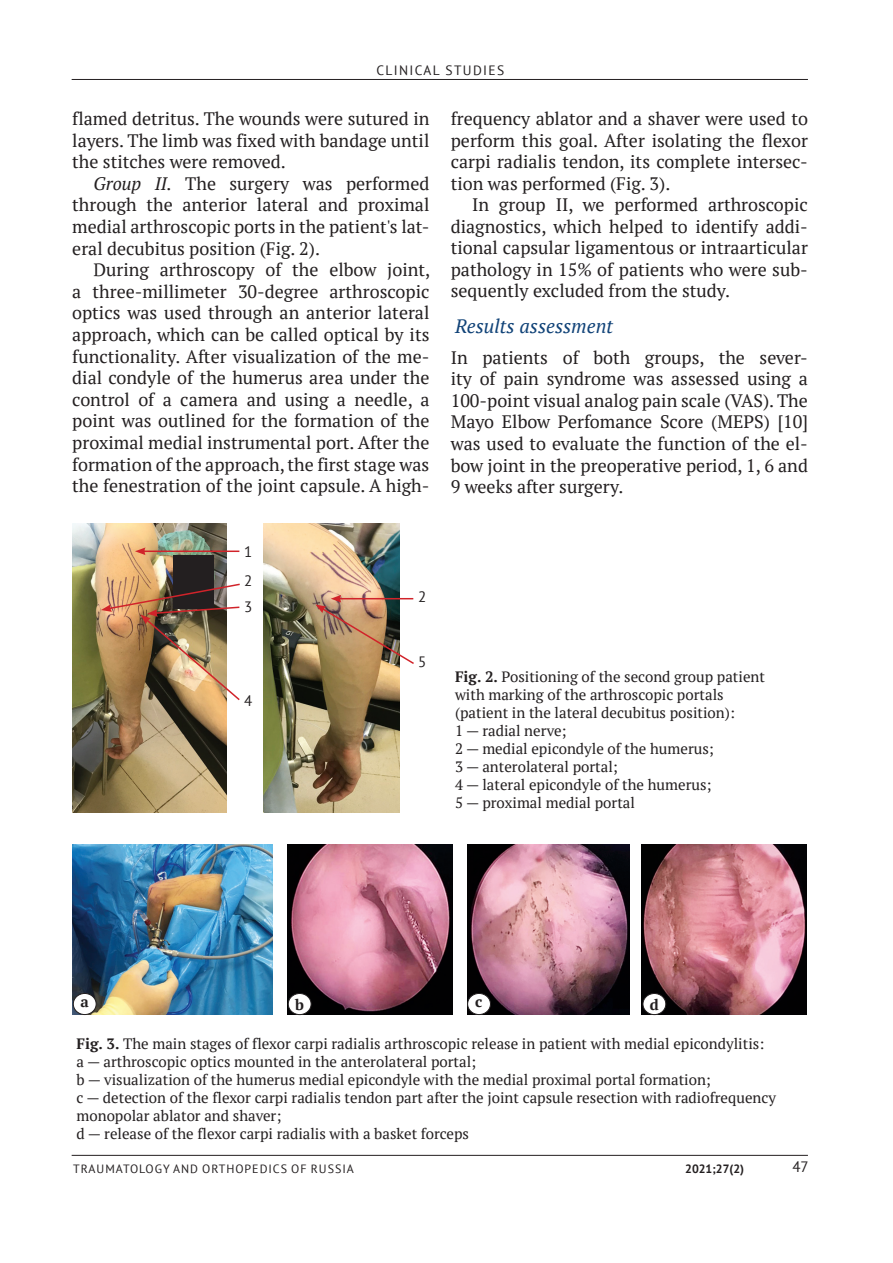
<style>
.page{position:relative;width:893px;height:1263px;background:#fff}
.page>*{position:absolute;margin:0;border:0;box-sizing:border-box;transform-origin:0 0}
.t1{font:italic 19.5px "PT Serif";color:#114378}
.t2{font:18px/21.6px "PT Serif";color:#231f20;text-align:justify}
.t3{font:15px/18px "PT Serif";color:#231f20}
.t4{font:15px "PT Sans";color:#231f20}
.t5{font:700 15px "PT Serif";color:#231f20}
.t6{font:13.5px "PT Sans";letter-spacing:.1em;color:#231f20}
.t7{font:12px "PT Sans";letter-spacing:.08em;color:#231f20}
.t8{font:700 12px "PT Sans";color:#231f20}
.s1{font-style:italic}
.s2{font-weight:700}
</style>
<div class="page">
<hr style="left:72px;top:79px;width:736px;height:1px;background:#231f20">
<hr style="left:72px;top:1155px;width:736px;height:1px;background:#231f20">
<img style="left:263px;top:523px;width:137px;height:289px">
<img style="left:73px;top:523px;width:153px;height:289px">
<div style="left:173px;top:555px;width:41px;height:53px;background:#231f20"></div>
<hr style="left:143px;top:550px;width:96px;height:2px;background:#d1232a">
<svg style="left:135px;top:547px;width:11px;height:8px"></svg>
<img style="left:101px;top:583px;width:139px;height:119px">
<img style="left:315px;top:595px;width:99px;height:70px">
<img style="left:641px;top:845px;width:166px;height:169px">
<img style="left:72px;top:845px;width:201px;height:170px">
<img style="left:288px;top:845px;width:164px;height:170px">
<img style="left:467px;top:845px;width:162px;height:169px">
<div style="left:73px;top:993px;width:23px;height:21px;background:#fff;border-radius:50%"></div>
<div style="left:73px;top:993px;width:24px;height:22px;border:1px solid #231f20;border-radius:50%"></div>
<div style="left:288px;top:993px;width:23px;height:21px;background:#fff;border-radius:50%"></div>
<div style="left:288px;top:993px;width:23px;height:22px;border:1px solid #231f20;border-radius:50%"></div>
<div style="left:468px;top:993px;width:22px;height:21px;background:#fff;border-radius:50%"></div>
<div style="left:467px;top:993px;width:24px;height:22px;border:1px solid #231f20;border-radius:50%"></div>
<div style="left:643px;top:993px;width:23px;height:21px;background:#fff;border-radius:50%"></div>
<div style="left:643px;top:993px;width:23px;height:22px;border:1px solid #231f20;border-radius:50%"></div>
<p class="t6" style="left:376px;top:61px;width:129px">СLINICAL STUDIES</p>
<p class="t2" style="left:72px;top:109px;width:359px">flamed detritus. The wounds were sutured in layers. The limb was fixed with bandage until the stitches were removed.</p>
<p class="t2" style="left:72px;top:173px;width:359px;text-indent:21px"><span class="s1">Group II.</span> The surgery was performed through the anterior lateral and proximal medial arthroscopic ports in the patient's lat&shy;eral decubitus position (Fig. 2).</p>
<p class="t2" style="left:72px;top:260px;width:359px;text-indent:21px">During arthroscopy of the elbow joint, a three-millimeter 30-degree arthroscopic optics was used through an anterior lateral approach, which can be called optical by its functionality. After visualization of the me&shy;dial condyle of the humerus area under the control of a camera and using a needle, a point was outlined for the formation of the proximal medial instrumental port. After the formation of the approach, the first stage was the fenestration of the joint capsule. A high-</p>
<p class="t4" style="left:244px;top:542px;width:10px">1</p>
<p class="t4" style="left:244px;top:571px;width:10px">2</p>
<p class="t4" style="left:244px;top:597px;width:10px">3</p>
<p class="t4" style="left:244px;top:691px;width:10px">4</p>
<p class="t4" style="left:418px;top:587px;width:10px">2</p>
<p class="t4" style="left:418px;top:652px;width:10px">5</p>
<p class="t2" style="left:451px;top:109px;width:359px">frequency ablator and a shaver were used to perform this goal. After isolating the flexor carpi radialis tendon, its complete intersec&shy;tion was performed (Fig. 3).</p>
<p class="t2" style="left:451px;top:195px;width:359px;text-indent:21px">In group II, we performed arthroscopic diagnostics, which helped to identify addi&shy;tional capsular ligamentous or intraarticular pathology in 15% of patients who were sub&shy;sequently excluded from the study.</p>
<p class="t1" style="left:455px;top:316px;width:160px">Results assessment</p>
<p class="t2" style="left:451px;top:347px;width:359px">In patients of both groups, the sever&shy;ity of pain syndrome was assessed using a 100-point visual analog pain scale (VAS). The Mayo Elbow Perfomance Score (MEPS) [10] was used to evaluate the function of the el&shy;bow joint in the preoperative period, 1, 6 and 9 weeks after surgery.</p>
<p class="t3" style="left:455px;top:669px;width:312px"><span class="s2">Fig. 2.</span> Positioning of the second group patient with marking of the arthroscopic portals (patient in the lateral decubitus position):<br>1 — radial nerve;<br>2 — medial epicondyle of the humerus;<br>3 — anterolateral portal;<br>4 — lateral epicondyle of the humerus;<br>5 — proximal medial portal</p>
<p class="t5" style="left:80px;top:994px;width:10px">а</p>
<p class="t5" style="left:295px;top:996px;width:10px">b</p>
<p class="t5" style="left:475px;top:994px;width:9px">с</p>
<p class="t5" style="left:650px;top:996px;width:10px">d</p>
<p class="t3" style="left:77px;top:1035px;width:701px"><span class="s2">Fig. 3.</span> The main stages of flexor carpi radialis arthroscopic release in patient with medial epicondylitis:<br>a — arthroscopic optics mounted in the anterolateral portal;<br>b — visualization of the humerus medial epicondyle with the medial proximal portal formation;<br>c — detection of the flexor carpi radialis tendon part after the joint capsule resection with radiofrequency monopolar ablator and shaver;<br>d — release of the flexor carpi radialis with a basket forceps</p>
<p class="t7" style="left:73px;top:1161px;width:110px">TRAU MATOLOGY AND</p>
<p class="t7" style="left:202px;top:1161px;width:58px">ORTHOPEDICS</p>
<p class="t7" style="left:291px;top:1161px;width:28px">OF RUSSIA</p>
<p class="t8" style="left:685px;top:1161px;width:60px">2021;27(2)</p>
<p class="t4" style="left:792px;top:1157px;width:18px">47</p>
</div>
